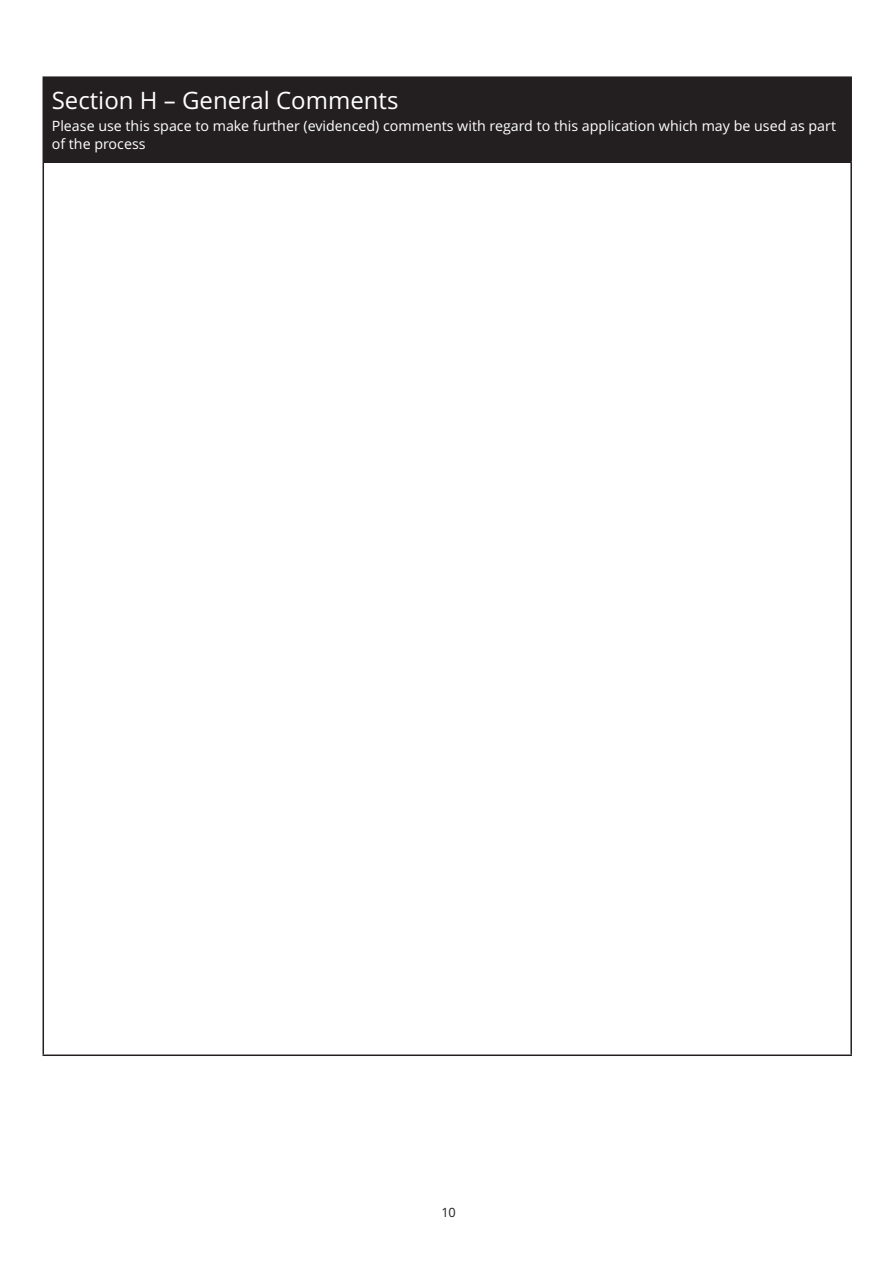
<style>
.page{position:relative;width:893px;height:1263px;background:#fff}
.page>*{position:absolute;margin:0;border:0;box-sizing:border-box;transform-origin:0 0}
.t1{font:24px "Open Sans";color:#fff}
.t2{font:14.25px/18px "Open Sans";color:#fff}
.t3{font:12.75px "Open Sans";color:#231f20}
</style>
<div class="page">
<div style="left:43px;top:77px;width:808px;height:85px;background:#231f20"></div>
<hr style="left:43px;top:76px;width:809px;height:2px;background:#231f20">
<hr style="left:850px;top:78px;width:2px;height:83px;background:#231f20">
<hr style="left:43px;top:161px;width:809px;height:2px;background:#231f20">
<hr style="left:43px;top:163px;width:1px;height:891px;background:#231f20">
<hr style="left:850px;top:163px;width:2px;height:891px;background:#231f20">
<hr style="left:43px;top:1054px;width:809px;height:2px;background:#231f20">
<p class="t1" style="left:52px;top:86px;width:348px">Section H – General Comments</p>
<p class="t2" style="left:52px;top:117px;width:786px">Please use this space to make further (evidenced) comments with regard to this application which may be used as part of the process</p>
<p class="t3" style="left:441px;top:1205px;width:16px">10</p>
</div>
